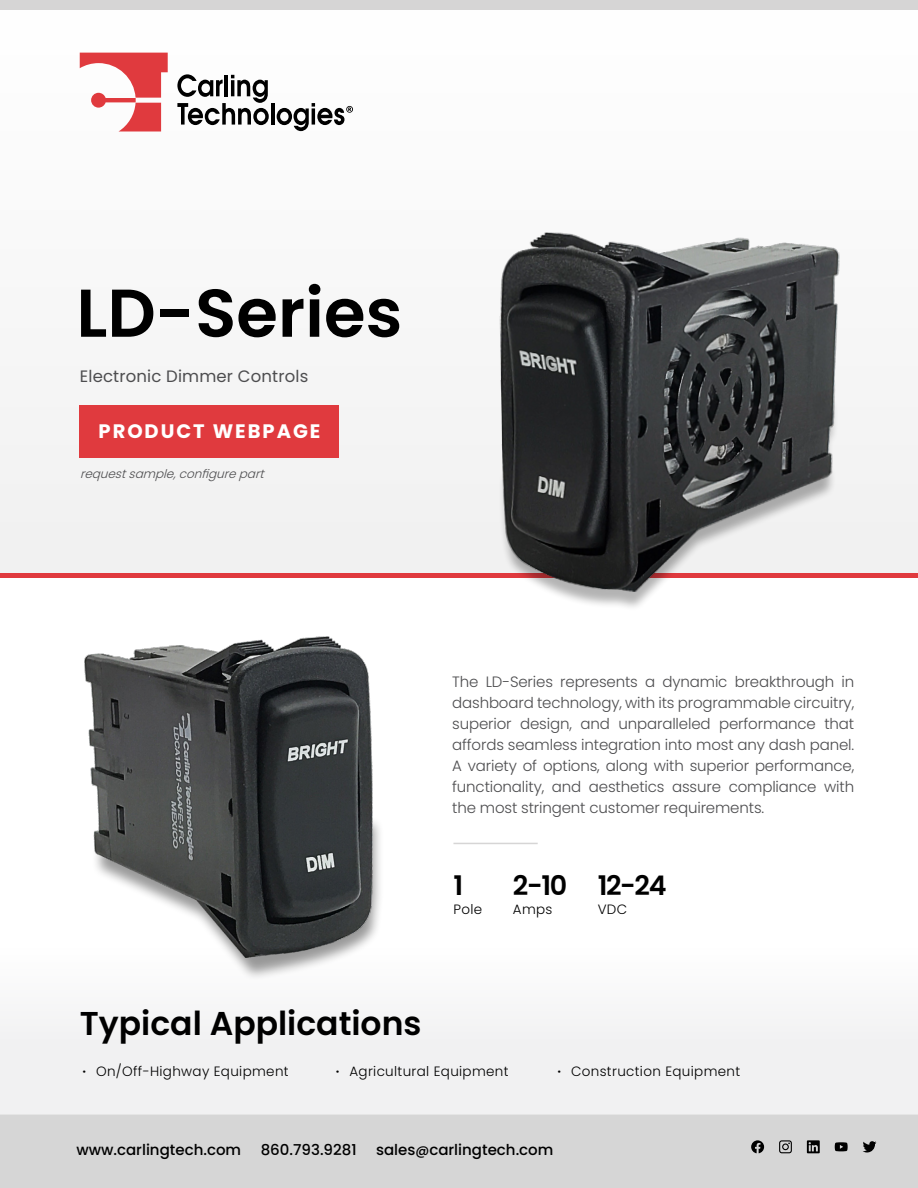
<style>
.page{position:relative;width:918px;height:1188px;background:#fff}
.page>*{position:absolute;margin:0;border:0;box-sizing:border-box;transform-origin:0 0}
.t1{font:600 67.5px "Poppins";color:#000}
.t2{font:600 33px "Poppins";color:#000}
.t3{font:600 27px "Poppins";color:#000}
.t4{font:700 19.5px "Poppins";letter-spacing:.1em;color:#fff}
.t5{font:16.5px "Poppins";letter-spacing:.01em;color:#4d4d4f}
.t6{font:300 15px/21px "Poppins";letter-spacing:-.01em;color:#4d4d4f;text-align:justify}
.t7{font:500 15px "Poppins";color:#000}
.t8{font:300 13.5px "Poppins";letter-spacing:.025em;color:#000}
.t9{font:italic 300 12px "Poppins";color:#4d4d4f}
.s1{font-weight:600}
.s2{font-size:13.5px}
</style>
<div class="page">
<div style="left:0;top:9px;width:918px;height:564px;background:#f9f9f9"></div>
<div style="left:0;top:573px;width:918px;height:5px;background:#e03a3e"></div>
<div style="left:0;top:0;width:918px;height:9px;background:#d6d5d5"></div>
<svg style="left:80px;top:53px;width:88px;height:79px"></svg>
<svg style="left:177px;top:74px;width:92px;height:51px"></svg>
<hr style="left:271px;top:103px;width:3px;height:22px;background:#000">
<svg style="left:277px;top:103px;width:76px;height:28px"></svg>
<div style="left:0;top:1115px;width:918px;height:73px;background:#d6d6d6"></div>
<div style="left:0;top:1019px;width:918px;height:96px;background:#f1f1f2"></div>
<svg style="left:807px;top:1140px;width:13px;height:13px"></svg>
<svg style="left:779px;top:1140px;width:13px;height:13px"></svg>
<svg style="left:751px;top:1140px;width:13px;height:13px"></svg>
<svg style="left:835px;top:1142px;width:13px;height:9px"></svg>
<svg style="left:863px;top:1141px;width:13px;height:12px"></svg>
<div style="left:80px;top:405px;width:259px;height:53px;background:#e03a3e"></div>
<div style="left:92px;top:816px;width:292px;height:166px;background:#000;opacity:.4"></div>
<img style="left:84px;top:637px;width:288px;height:320px">
<div style="left:498px;top:396px;width:341px;height:216px;background:#000;opacity:.3"></div>
<img style="left:498px;top:232px;width:342px;height:362px">
<hr style="left:453px;top:843px;width:85px;height:1px;background:#d6d5d5">
<h1 class="t1" style="left:76px;top:274px;width:327px">LD-Series</h1>
<p class="t5" style="left:80px;top:366px;width:230px">Electronic Dimmer Controls</p>
<h3 class="t4" style="left:99px;top:420px;width:223px">PRODUCT WEBPAGE</h3>
<p class="t9" style="left:80px;top:467px;width:190px">requestsample,configurepart</p>
<p class="t6" style="left:452px;top:671px;width:404px">The LD-Series represents a dynamic breakthrough in dashboard technology, with its programmable circuitry, superior design, and unparalleled performance that affords seamless integration into most any dash panel.<br>A variety of options, along with superior performance, functionality, and aesthetics assure compliance with the most stringent customer requirements.</p>
<h3 class="t3" style="left:453px;top:870px;width:11px">1</h3>
<h3 class="t3" style="left:513px;top:870px;width:155px">2-10 12-24</h3>
<p class="t8" style="left:453px;top:901px;width:30px">Pole</p>
<p class="t8" style="left:513px;top:901px;width:41px">Amps</p>
<p class="t8" style="left:598px;top:901px;width:31px">VDC</p>
<h2 class="t2" style="left:80px;top:1004px;width:343px">Typical Applications</h2>
<p class="t8" style="left:83px;top:1063px;width:208px"><span class="s1">∙</span> On/Off-Highway Equipment</p>
<p class="t8" style="left:336px;top:1063px;width:174px"><span class="s1">∙</span> Agricultural Equipment</p>
<p class="t8" style="left:558px;top:1063px;width:184px"><span class="s1">∙</span> Construction Equipment</p>
<p class="t7" style="left:76px;top:1141px;width:166px">www.carlingtech.com</p>
<p class="t7" style="left:261px;top:1141px;width:97px">860.793.9281</p>
<p class="t7" style="left:376px;top:1141px;width:179px">sales<span class="s2">@</span>carlingtech.com</p>
</div>
